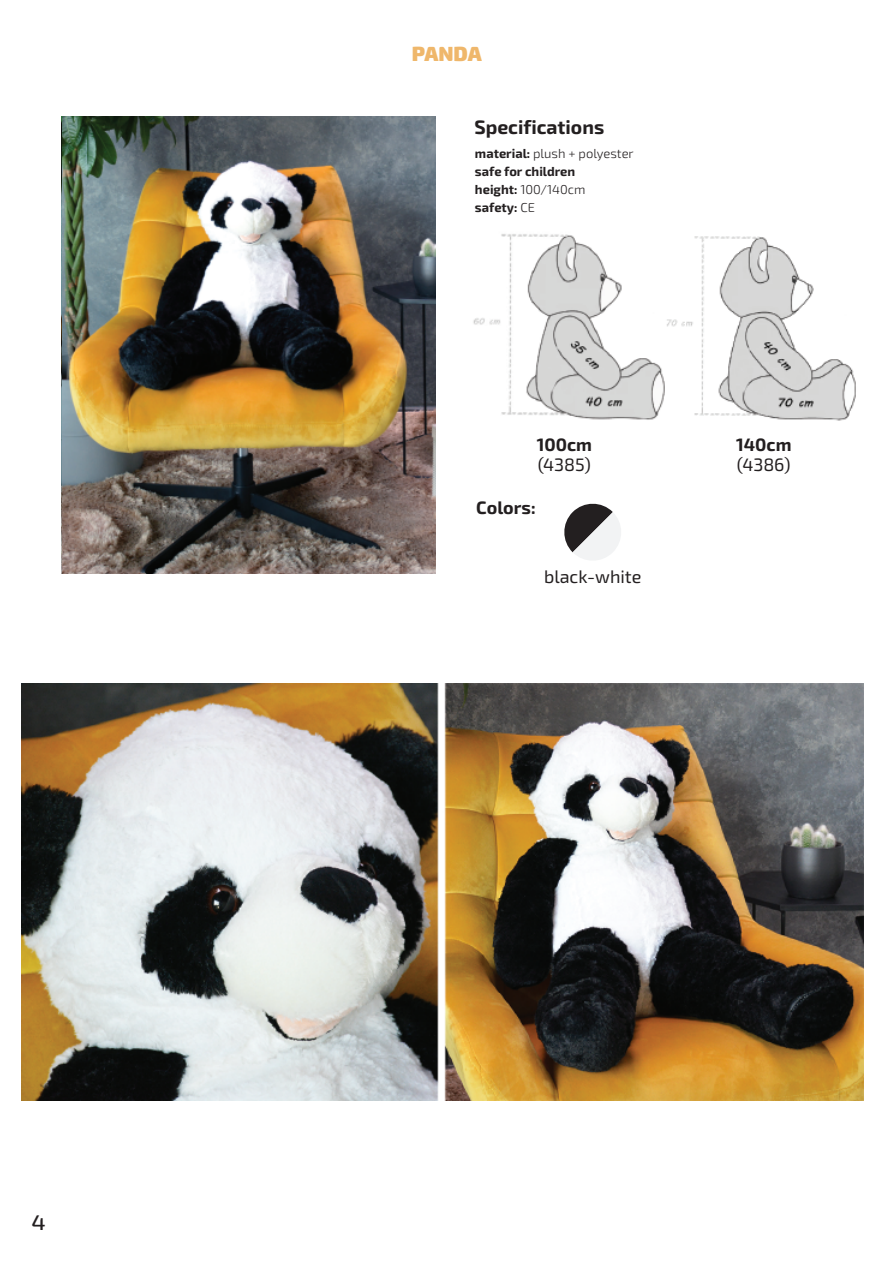
<style>
.page{position:relative;width:893px;height:1263px;background:#fff}
.page>*{position:absolute;margin:0;border:0;box-sizing:border-box;transform-origin:0 0}
.t1{font:500 21.15px "Exo 2";color:#231f20;scale:1.09 1}
.t2{font:900 20.55px "Exo 2";letter-spacing:-.005em;color:#efb76b}
.t3{font:700 19.5px "Exo 2";color:#231f20}
.t4{font:18px "Exo 2";color:#231f20}
.t5{font:700 18px "Exo 2";color:#231f20}
.t6{font:700 12.9px/18px "Exo 2";color:#231f20}
.s1{font-weight:300}
</style>
<div class="page">
<img style="left:62px;top:117px;width:374px;height:457px">
<img style="left:473px;top:234px;width:192px;height:186px">
<svg style="left:564px;top:503px;width:57px;height:57px"></svg>
<img style="left:21px;top:683px;width:842px;height:417px">
<img style="left:667px;top:236px;width:189px;height:185px">
<h1 class="t1" style="left:31px;top:1210px;width:15px">4</h1>
<h2 class="t2" style="left:412px;top:41px;width:71px">PANDA</h2>
<h3 class="t3" style="left:474px;top:115px;width:131px">Specifications</h3>
<p class="t6" style="left:475px;top:144px;width:160px">material: <span class="s1">plush + polyester </span>safe for children<br>height: <span class="s1">100/140cm<br></span>safety: <span class="s1">CE</span></p>
<h3 class="t5" style="left:537px;top:434px;width:57px">100cm</h3>
<h3 class="t4" style="left:538px;top:454px;width:55px">(4385)</h3>
<h3 class="t5" style="left:476px;top:497px;width:61px">Colors:</h3>
<h3 class="t4" style="left:544px;top:566px;width:99px">black-white</h3>
<h3 class="t5" style="left:736px;top:434px;width:57px">140cm</h3>
<h3 class="t4" style="left:737px;top:454px;width:55px">(4386)</h3>
</div>
